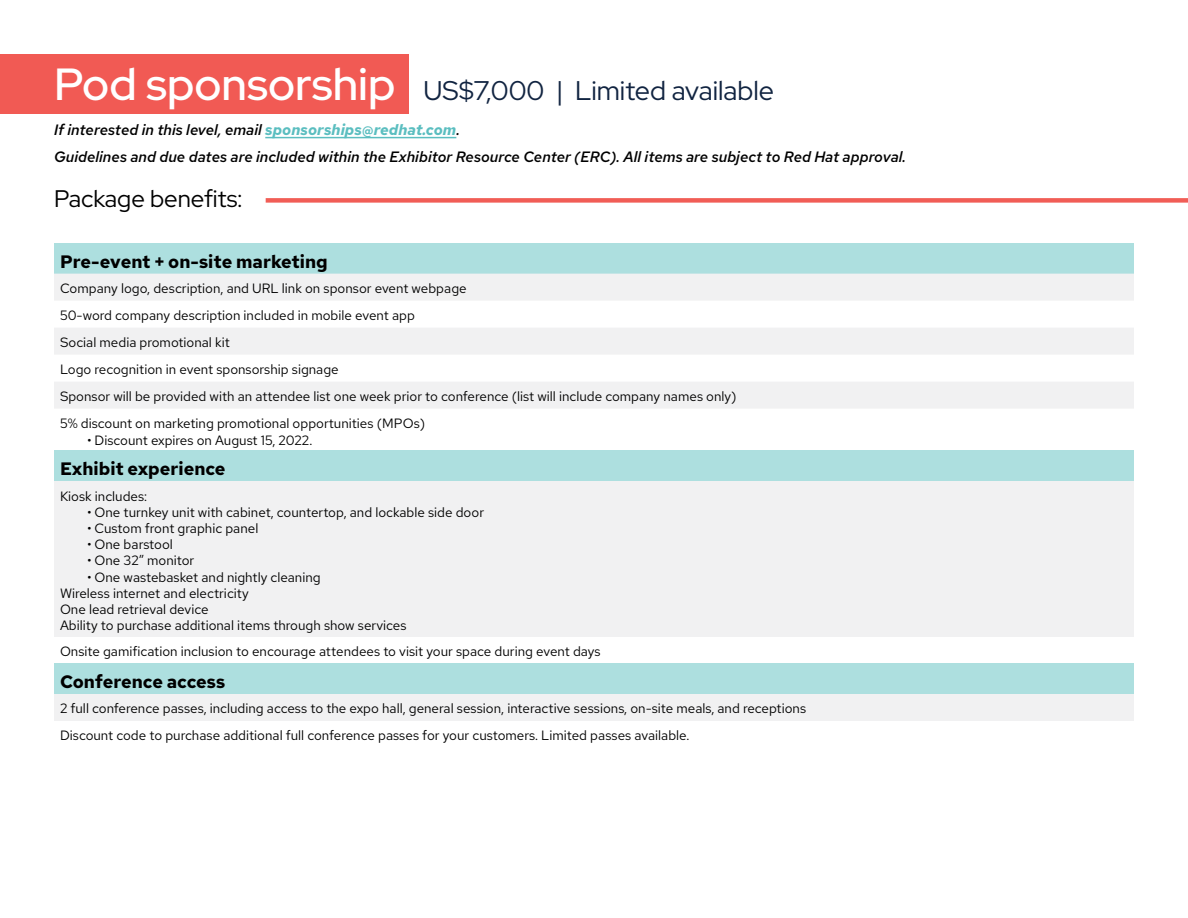
<style>
.page{position:relative;width:1188px;height:918px;background:#fff}
.page>*{position:absolute;margin:0;border:0;box-sizing:border-box;transform-origin:0 0}
.t1{font:27px "Red Hat Display";color:#112441}
.t2{font:24px "Red Hat Display";color:#000}
.t3{font:700 18px "Red Hat Text";color:#000}
.t4{font:italic 500 15px "Red Hat Text";color:#000}
.t5{font:13.5px/27px "Red Hat Text";color:#000}
.s1{font-weight:500;font-size:45px;color:#fff}
.s2{font-weight:700;color:#5bbec0}
</style>
<div class="page">
<div style="left:0;top:54px;width:408px;height:59px;background:#f15a54"></div>
<div style="left:54px;top:243px;width:1080px;height:31px;background:#addfdf"></div>
<svg style="left:54px;top:274px;width:1080px;height:134px;fill:#f1f1f2"></svg>
<div style="left:266px;top:198px;width:922px;height:5px;background:#f15d56"></div>
<hr style="left:265px;top:137px;width:191px;height:1px;background:#5bbec0">
<div style="left:54px;top:451px;width:1080px;height:30px;background:#addfdf"></div>
<div style="left:54px;top:481px;width:1080px;height:155px;background:#f1f1f2"></div>
<div style="left:54px;top:663px;width:1080px;height:31px;background:#addfdf"></div>
<div style="left:54px;top:694px;width:1080px;height:27px;background:#f1f1f2"></div>
<h1 class="t1" style="left:54px;top:73px;width:722px"><span class="s1">Pod sponsorship</span> US$7,000 | Limited available</h1>
<p class="t4" style="left:54px;top:119px;width:407px">If interested in this level, email <span class="s2">sponsorships@redhat.com</span>.</p>
<p class="t4" style="left:54px;top:147px;width:854px">Guidelines and due dates are included within the Exhibitor Resource Center (ERC). All items are subject to Red Hat approval.</p>
<h2 class="t2" style="left:54px;top:183px;width:190px">Package benefits:</h2>
<h3 class="t3" style="left:60px;top:249px;width:269px">Pre-event + on-site marketing</h3>
<p class="t5" style="left:60px;top:275px;width:678px">Company logo, description, and URL link on sponsor event webpage<br>50-word company description included in mobile event app<br>Social media promotional kit<br>Logo recognition in event sponsorship signage<br>Sponsor will be provided with an attendee list one week prior to conference (list will include company names only)<br>5% discount on marketing promotional opportunities (MPOs)</p>
<p class="t5" style="left:87px;top:426px;width:227px">• Discount expires on August 15, 2022.</p>
<h3 class="t3" style="left:60px;top:457px;width:167px">Exhibit experience</h3>
<p class="t5" style="left:60px;top:482px;width:89px">Kiosk includes:</p>
<p class="t5" style="left:87px;top:498px;width:399px">• One turnkey unit with cabinet, countertop, and lockable side door</p>
<p class="t5" style="left:87px;top:515px;width:173px">• Custom front graphic panel</p>
<p class="t5" style="left:87px;top:531px;width:87px">• One barstool</p>
<p class="t5" style="left:87px;top:547px;width:109px">• One 32” monitor</p>
<p class="t5" style="left:60px;top:569px;width:348px;line-height:16.2px;text-indent:27px">• One wastebasket and nightly cleaning<br>Wireless internet and electricity<br>One lead retrieval device<br>Ability to purchase additional items through show services</p>
<p class="t5" style="left:60px;top:638px;width:542px">Onsite gamification inclusion to encourage attendees to visit your space during event days</p>
<h3 class="t3" style="left:60px;top:669px;width:167px">Conference access</h3>
<p class="t5" style="left:60px;top:695px;width:748px">2 full conference passes, including access to the expo hall, general session, interactive sessions, on-site meals, and receptions<br>Discount code to purchase additional full conference passes for your customers. Limited passes available.</p>
</div>
